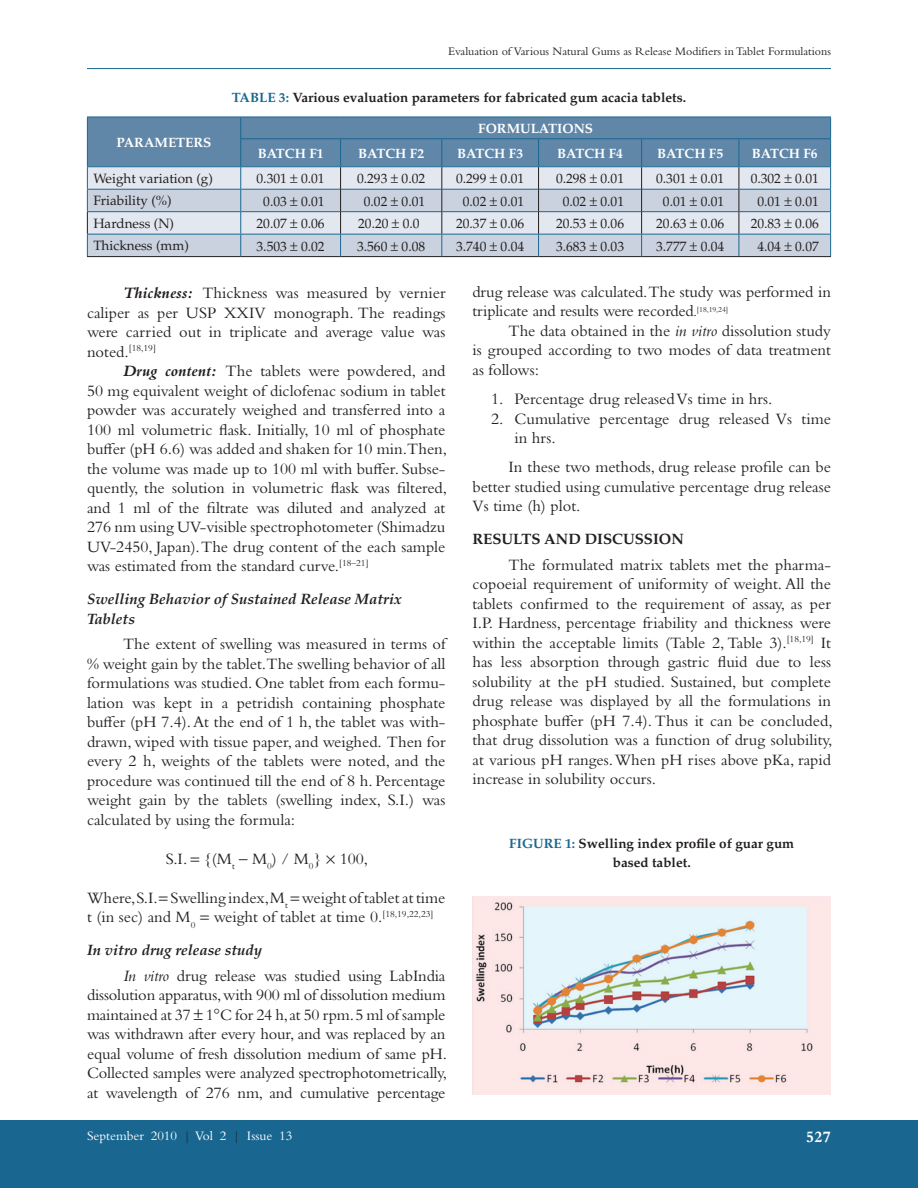
<style>
.page{position:relative;width:918px;height:1188px;background:#fff}
.page>*{position:absolute;margin:0;border:0;box-sizing:border-box;transform-origin:0 0}
.Tx{font:16.5px/19.5px "Bembo Std";color:#231f20;text-align:justify}
.Num-L_last{font:16.5px/19.5px "Bembo Std";color:#231f20}
.Num-L_1st{font:16.5px "Bembo Std";color:#231f20}
.Eqn{font:16.5px "Bembo Std";color:#231f20}
.t1{font:700 16.5px "Bembo Std";color:#fff}
.t2{font:italic 700 15px/19.5px "Palatino LT Std";color:#231f20}
.t3{font:700 15px "Palatino LT Std";color:#231f20}
.Table_Tx{font:13.5px "Palatino LT Std";color:#231f20}
.Table_Title{font:700 13.5px/19.5px "Palatino LT Std";color:#231f20}
.Table_Head{font:700 13.5px "Palatino LT Std";color:#fff}
.t4{font:13.5px "Bembo Std";color:#fff}
.Table_Title-2{font:700 13.5px "Palatino LT Std";color:#196791}
.t5{font:12px "Bembo Std";color:#231f20}
.Tx-2{font:9.6px "Bembo Std";color:#231f20}
.s1{color:#196791}
.s2{font-weight:700;font-style:italic}
.s3{font-size:16.5px}
.s4{font-style:italic}
.s5{font-size:13.5px}
.s6{color:#231f20}
</style>
<div class="page">
<div style="left:0;top:1120px;width:918px;height:68px;background:#196791"></div>
<hr style="left:87px;top:68px;width:744px;height:1px;background:#196791">
<hr style="left:87px;top:256px;width:154px;height:1px;background:#231f20">
<hr style="left:241px;top:256px;width:100px;height:1px;background:#231f20">
<hr style="left:341px;top:256px;width:101px;height:1px;background:#231f20">
<hr style="left:442px;top:256px;width:97px;height:1px;background:#231f20">
<hr style="left:539px;top:256px;width:103px;height:1px;background:#231f20">
<hr style="left:642px;top:256px;width:97px;height:1px;background:#231f20">
<hr style="left:739px;top:256px;width:92px;height:1px;background:#231f20">
<img style="left:472px;top:897px;width:359px;height:198px">
<svg style="left:87px;top:117px;width:744px;height:139px;background:#a5b9cd"></svg>
<p class="t5" style="left:448px;top:44px;width:384px">Evaluation of Various Natural Gums as Release Modifiers in Tablet Formulations</p>
<p class="Table_Title" style="left:232px;top:87px;width:456px"><span class="s1">Tab le 3:</span> Various evaluation parameters for fabricated gum acacia tablets.</p>
<p class="Table_Head" style="left:117px;top:134px;width:18px">Parameters</p>
<p class="Table_Head" style="left:478px;top:120px;width:20px">Formu</p>
<p class="Table_Head" style="left:531px;top:120px;width:19px">lations</p>
<p class="Table_Head" style="left:258px;top:145px;width:20px">Batc</p>
<p class="Table_Head" style="left:295px;top:145px;width:30px">h F1</p>
<p class="Table_Head" style="left:358px;top:145px;width:20px">Batc</p>
<p class="Table_Head" style="left:395px;top:145px;width:30px">h F2</p>
<p class="Table_Head" style="left:457px;top:145px;width:20px">Batc</p>
<p class="Table_Head" style="left:494px;top:145px;width:30px">h F3</p>
<p class="Table_Head" style="left:557px;top:145px;width:20px">Batc</p>
<p class="Table_Head" style="left:594px;top:145px;width:30px">h F4</p>
<p class="Table_Head" style="left:657px;top:145px;width:20px">Batc</p>
<p class="Table_Head" style="left:694px;top:145px;width:30px">h F5</p>
<p class="Table_Head" style="left:752px;top:145px;width:20px">Batc</p>
<p class="Table_Head" style="left:789px;top:145px;width:30px">h F6</p>
<p class="Table_Tx" style="left:93px;top:170px;width:121px">Weight variation (g)</p>
<p class="Table_Tx" style="left:257px;top:171px;width:70px">0.301 0.01</p>
<p class="Table_Tx" style="left:357px;top:171px;width:70px">0.293 0.02</p>
<p class="Table_Tx" style="left:456px;top:171px;width:70px">0.299 0.01</p>
<p class="Table_Tx" style="left:556px;top:171px;width:70px">0.298 0.01</p>
<p class="Table_Tx" style="left:656px;top:171px;width:70px">0.301 0.01</p>
<p class="Table_Tx" style="left:751px;top:171px;width:70px">0.302 0.01</p>
<p class="Table_Tx" style="left:93px;top:193px;width:80px">Friability (%)</p>
<p class="Table_Tx" style="left:263px;top:193px;width:63px">0.03 0.01</p>
<p class="Table_Tx" style="left:364px;top:193px;width:63px">0.02 0.01</p>
<p class="Table_Tx" style="left:463px;top:193px;width:63px">0.02 0.01</p>
<p class="Table_Tx" style="left:563px;top:193px;width:63px">0.02 0.01</p>
<p class="Table_Tx" style="left:663px;top:193px;width:63px">0.01 0.01</p>
<p class="Table_Tx" style="left:757px;top:193px;width:63px">0.01 0.01</p>
<p class="Table_Tx" style="left:93px;top:215px;width:82px">Hardness (N)</p>
<p class="Table_Tx" style="left:257px;top:216px;width:70px">20.07 0.06</p>
<p class="Table_Tx" style="left:358px;top:216px;width:63px">20.20 0.0</p>
<p class="Table_Tx" style="left:456px;top:216px;width:70px">20.37 0.06</p>
<p class="Table_Tx" style="left:556px;top:216px;width:70px">20.53 0.06</p>
<p class="Table_Tx" style="left:656px;top:216px;width:70px">20.63 0.06</p>
<p class="Table_Tx" style="left:751px;top:216px;width:70px">20.83 0.06</p>
<p class="Table_Tx" style="left:93px;top:238px;width:97px">Thickness (mm)</p>
<p class="Table_Tx" style="left:257px;top:238px;width:70px">3.503 0.02</p>
<p class="Table_Tx" style="left:357px;top:238px;width:70px">3.560 0.08</p>
<p class="Table_Tx" style="left:456px;top:238px;width:70px">3.740 0.04</p>
<p class="Table_Tx" style="left:556px;top:238px;width:70px">3.683 0.03</p>
<p class="Table_Tx" style="left:656px;top:238px;width:70px">3.777 0.04</p>
<p class="Table_Tx" style="left:757px;top:238px;width:63px">4.04 0.07</p>
<p class="Tx" style="left:87px;top:283px;width:360px;text-indent:36px"><span class="s2">Thickness:</span> Thickness was measured by vernier caliper as per USP XXIV monograph. The readings were carried out in triplicate and average value was</p>
<p class="Tx-2" style="left:87px;top:343px;width:70px"><span class="s3">noted.</span>[18,19]</p>
<p class="Tx" style="left:87px;top:361px;width:362px;text-indent:36px"><span class="s2">Drug content:</span> The tablets were powdered, and 50 mg equivalent weight of diclofenac sodium in tablet powder was accurately weighed and transferred into a 100 ml volumetric flask. Initially, 10 ml of phosphate buffer (pH 6.6) was added and shaken for 10 min.Then, the volume was made up to 100 ml with buffer. Subse&shy;quently, the solution in volumetric flask was filtered, and 1 ml of the filtrate was diluted and analyzed at 276 nm using UV-visible spectrophotometer (Shimadzu UV-2450, Japan). The drug content of the each sample was estimated from the standard curve.<sup>[18–21]</sup></p>
<h2 class="t2" style="left:87px;top:590px;width:316px">Swelling Behavior of Sustained Release Matrix<br>Tablets</h2>
<p class="Tx" style="left:87px;top:634px;width:360px;text-indent:36px">The extent of swelling was measured in terms of % weight gain by the tablet.The swelling behavior of all formulations was studied. One tablet from each formu&shy;lation was kept in a petridish containing phosphate buffer (pH 7.4). At the end of 1 h, the tablet was with&shy;drawn, wiped with tissue paper, and weighed. Then for every 2 h, weights of the tablets were noted, and the procedure was continued till the end of 8 h. Percentage weight gain by the tablets (swelling index, S.I.) was calculated by using the formula:</p>
<p class="Eqn" style="left:166px;top:849px;width:204px">S.I. {(M<sub>t</sub> M<sub>0</sub>) / M<sub>0</sub>} 100,</p>
<p class="Tx" style="left:87px;top:888px;width:360px">Where,S.I. Swelling index,M<sub>t</sub> weight of tablet at time t (in sec) and M<sub>0</sub> weight of tablet at time 0.<sup>[18,19,22,23]</sup></p>
<h2 class="t2" style="left:87px;top:941px;width:177px">In vitro drug release study</h2>
<p class="Tx" style="left:87px;top:966px;width:362px;text-indent:36px"><span class="s4">In vitro</span> drug release was studied using LabIndia dissolution apparatus, with 900 ml of dissolution medium maintained at 37 1 C for 24 h, at 50 rpm. 5 ml of sample was withdrawn after every hour, and was replaced by an equal volume of fresh dissolution medium of same pH.<br>Collected samples were analyzed spectrophotometrically, at wavelength of 276 nm, and cumulative percentage</p>
<p class="Tx" style="left:472px;top:282px;width:360px">drug release was calculated. The study was performed in triplicate and results were recorded<span class="s5">.</span><sup>[18,19,24]</sup></p>
<p class="Tx" style="left:472px;top:321px;width:360px;text-indent:36px">The data obtained in the <span class="s4">in vitro</span> dissolution study is grouped according to two modes of data treatment as follows:</p>
<p class="Num-L_1st" style="left:491px;top:389px;width:283px">1. Percentage drug released Vs time in hrs.</p>
<p class="Num-L_last" style="left:514px;top:408px;width:318px;text-indent:-23px">2. Cumulative percentage drug released Vs time in hrs.</p>
<p class="Tx" style="left:472px;top:457px;width:360px;text-indent:36px">In these two methods, drug release profile can be better studied using cumulative percentage drug release Vs time (h) plot.</p>
<h2 class="t3" style="left:472px;top:531px;width:213px">RESULTS AND DISCUSSION</h2>
<p class="Tx" style="left:472px;top:555px;width:362px;text-indent:36px">The formulated matrix tablets met the pharma&shy;copoeial requirement of uniformity of weight. All the tablets confirmed to the requirement of assay, as per I.P. Hardness, percentage friability and thickness were within the acceptable limits (Table 2, Table 3).<sup>[18,19]</sup> It has less absorption through gastric fluid due to less solubility at the pH studied. Sustained, but complete drug release was displayed by all the formulations in phosphate buffer (pH 7.4). Thus it can be concluded, that drug dissolution was a function of drug solubility, at various pH ranges. When pH rises above pKa, rapid increase in solubility occurs.</p>
<p class="Table_Title-2" style="left:509px;top:835px;width:18px">Figure</p>
<p class="Table_Title" style="left:613px;top:833px;width:183px;text-indent:-48px"><span class="s1">1:</span> Swelling index profile of guar gum based tablet.</p>
<p class="t4" style="left:87px;top:1128px;width:207px">September 2010 <span class="s6">|</span> Vol 2 <span class="s6">|</span> Issue 13</p>
<p class="t1" style="left:806px;top:1128px;width:26px">527</p>
</div>
